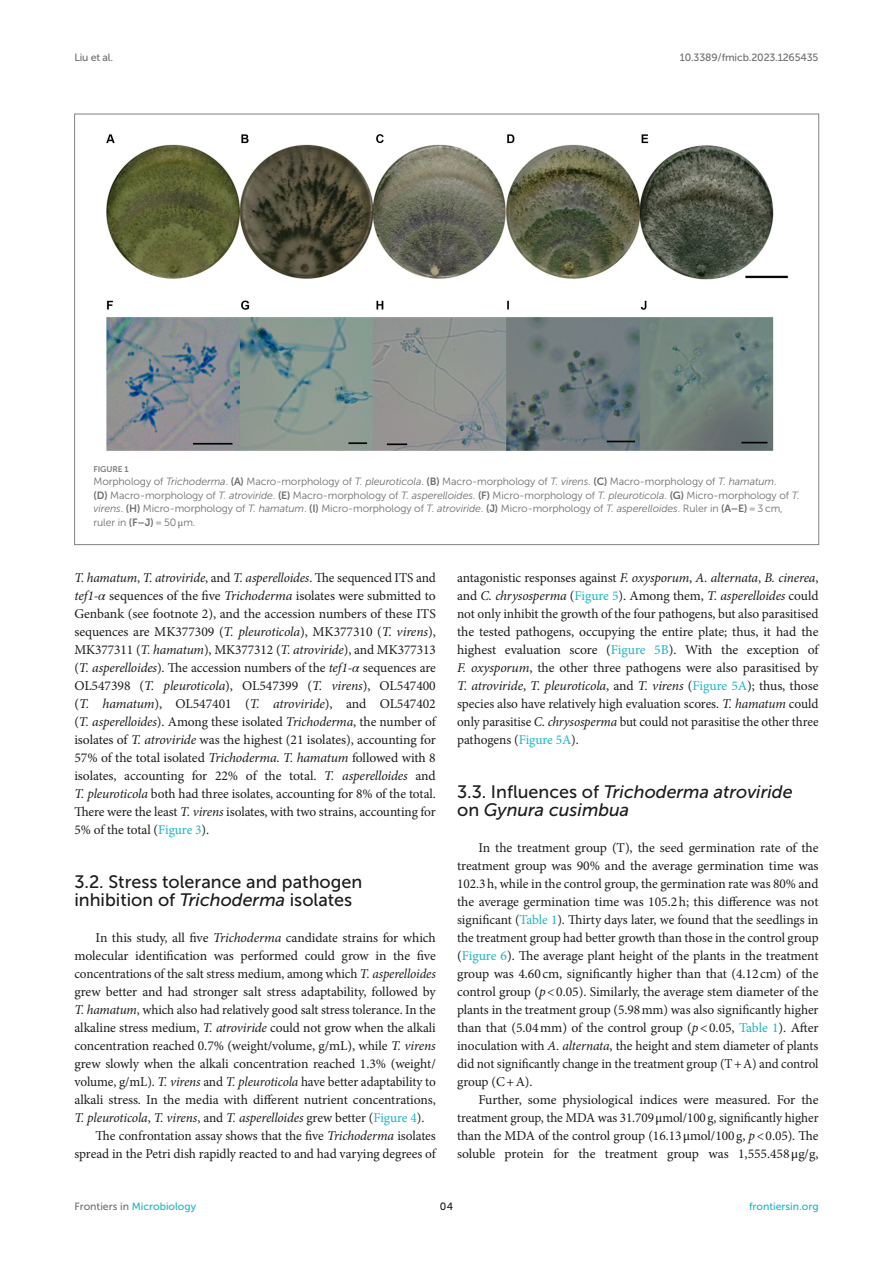
<style>
.page{position:relative;width:893px;height:1263px;background:#fff}
.page>*{position:absolute;margin:0;border:0;box-sizing:border-box;transform-origin:0 0}
.HEAD_2{font:18px/18px "Museo Sans 500";color:#1b1c1b}
.HEAD_2-2{font:italic 18px/18px "Museo Sans 500";color:#1b1c1b}
.TEXT_FLUSH{font:13.5px/18px "Minion Pro";letter-spacing:-.005em;color:#1b1c1b;text-align:justify}
.TEXT{font:13.5px/18px "Minion Pro";letter-spacing:-.005em;color:#1b1c1b;text-align:justify}
.FIG_LEG{font:10.5px/13.5px "Museo Sans 300";letter-spacing:-.01em;color:#706f70}
.t1{font:10.5px "Museo Sans 500";color:#1db5c3}
.t2{font:10.5px "Museo Sans 500";letter-spacing:-.015em;color:#706f70}
.t3{font:10.5px "Museo Sans 500";color:#1b1c1b}
.FIG_HD{font:8.25px "Museo Sans 700";letter-spacing:-.01em;color:#7e7f7f}
.s1{font-style:italic}
.s2{font-family:"Museo Sans 700"}
.s3{font-family:"STIX General"}
.s4{font-family:"STIX General";font-style:italic}
.s5{color:#1db5c3}
.s6{font-style:normal}
.s7{color:#706f70}
</style>
<div class="page">
<img style="left:106px;top:134px;width:682px;height:317px">
<p class="t2" style="left:74px;top:51px;width:40px">Liu et al.</p>
<p class="t2" style="left:680px;top:51px;width:140px">10.3389/fmicb.2023.1265435</p>
<p class="FIG_HD" style="left:94px;top:464px;width:37px">FIGURE 1</p>
<p class="FIG_LEG" style="left:94px;top:475px;width:708px">Morphology of <span class="s1">Trichoderma</span>. <span class="s2">(A)</span> Macro-morphology of <span class="s1">T. pleuroticola</span>. <span class="s2">(B)</span> Macro-morphology of <span class="s1">T. virens</span>. <span class="s2">(C)</span> Macro-morphology of <span class="s1">T. hamatum</span>.<br><span class="s2">(D)</span> Macro-morphology of <span class="s1">T. atroviride</span>. <span class="s2">(E)</span> Macro-morphology of <span class="s1">T. asperelloides</span>. <span class="s2">(F)</span> Micro-morphology of <span class="s1">T. pleuroticola</span>. <span class="s2">(G)</span> Micro-morphology of <span class="s1">T. virens</span>. <span class="s2">(H)</span> Micro-morphology of <span class="s1">T. hamatum</span>. <span class="s2">(I)</span> Micro-morphology of <span class="s1">T. atroviride</span>. <span class="s2">(J)</span> Micro-morphology of <span class="s1">T. asperelloides</span>. Ruler in <span class="s2">(A–E)</span> = 3 cm, ruler in <span class="s2">(F–J)</span> = 50 <span class="s3">μ</span>m.</p>
<p class="TEXT_FLUSH" style="left:74px;top:569px;width:363px"><span class="s1">T. hamatum</span>, <span class="s1">T. atroviride</span>, and <span class="s1">T. asperelloides</span>. The sequenced ITS and <span class="s1">tef1-</span><span class="s4">α</span> sequences of the five <span class="s1">Trichoderma</span> isolates were submitted to Genbank (see footnote 2), and the accession numbers of these ITS sequences are MK377309 (<span class="s1">T. pleuroticola</span>), MK377310 (<span class="s1">T. virens</span>), MK377311 (<span class="s1">T. hamatum</span>), MK377312 (<span class="s1">T. atroviride</span>), and MK377313 (<span class="s1">T. asperelloides</span>). The accession numbers of the <span class="s1">tef1-</span><span class="s4">α</span> sequences are OL547398 (<span class="s1">T. pleuroticola</span>), OL547399 (<span class="s1">T. virens</span>), OL547400 (<span class="s1">T. hamatum</span>), OL547401 (<span class="s1">T. atroviride</span>), and OL547402 (<span class="s1">T. asperelloides</span>). Among these isolated <span class="s1">Trichoderma</span>, the number of isolates of <span class="s1">T. atroviride</span> was the highest (21 isolates), accounting for 57% of the total isolated <span class="s1">Trichoderma</span>. <span class="s1">T. hamatum</span> followed with 8 isolates, accounting for 22% of the total. <span class="s1">T. asperelloides</span> and <span class="s1">T. pleuroticola</span> both had three isolates, accounting for 8% of the total.<br>There were the least <span class="s1">T. virens</span> isolates, with two strains, accounting for 5% of the total (<span class="s5">Figure 3</span>).</p>
<p class="HEAD_2" style="left:74px;top:873px;width:289px">3.2. Stress tolerance and pathogen inhibition of <span class="s1">Trichoderma</span> isolates</p>
<p class="TEXT_FLUSH" style="left:74px;top:929px;width:363px;text-indent:21px">In this study, all five <span class="s1">Trichoderma</span> candidate strains for which molecular identification was performed could grow in the five concentrations of the salt stress medium, among which <span class="s1">T. asperelloides </span>grew better and had stronger salt stress adaptability, followed by <span class="s1">T. hamatum</span>, which also had relatively good salt stress tolerance. In the alkaline stress medium, <span class="s1">T. atroviride</span> could not grow when the alkali concentration reached 0.7% (weight/volume, g/mL), while <span class="s1">T. virens </span>grew slowly when the alkali concentration reached 1.3% (weight/ volume, g/mL). <span class="s1">T. virens</span> and <span class="s1">T. pleuroticola</span> have better adaptability to alkali stress. In the media with different nutrient concentrations, <span class="s1">T. pleuroticola</span>, <span class="s1">T. virens</span>, and <span class="s1">T. asperelloides</span> grew better (<span class="s5">Figure 4</span>).</p>
<p class="TEXT" style="left:74px;top:1127px;width:363px;text-align:right">The confrontation assay shows that the five <span class="s1">Trichoderma</span> isolates spread in the Petri dish rapidly reacted to and had varying degrees of</p>
<p class="TEXT" style="left:457px;top:569px;width:363px">antagonistic responses against <span class="s1">F. oxysporum</span>, <span class="s1">A. alternata</span>, <span class="s1">B. cinerea</span>, and <span class="s1">C. chrysosperma</span> (<span class="s5">Figure 5</span>). Among them, <span class="s1">T. asperelloides</span> could not only inhibit the growth of the four pathogens, but also parasitised the tested pathogens, occupying the entire plate; thus, it had the highest evaluation score (<span class="s5">Figure 5B</span>). With the exception of <span class="s1">F. oxysporum</span>, the other three pathogens were also parasitised by <span class="s1">T. atroviride</span>, <span class="s1">T. pleuroticola</span>, and <span class="s1">T. virens</span> (<span class="s5">Figure 5A</span>); thus, those species also have relatively high evaluation scores. <span class="s1">T. hamatum</span> could only parasitise <span class="s1">C. chrysosperma</span> but could not parasitise the other three pathogens (<span class="s5">Figure 5A</span>).</p>
<p class="HEAD_2-2" style="left:457px;top:783px;width:337px"><span class="s6">3.3. Influences of</span> Trichoderma atroviride <span class="s6">on</span> Gynura cusimbua</p>
<p class="TEXT_FLUSH" style="left:457px;top:839px;width:363px;text-indent:21px">In the treatment group (T), the seed germination rate of the treatment group was 90% and the average germination time was 102.3h, while in the control group, the germination rate was 80% and the average germination time was 105.2h; this difference was not significant (<span class="s5">Table 1</span>). Thirty days later, we found that the seedlings in the treatment group had better growth than those in the control group (<span class="s5">Figure 6</span>). The average plant height of the plants in the treatment group was 4.60cm, significantly higher than that (4.12cm) of the control group (<span class="s1">p</span>&lt;0.05). Similarly, the average stem diameter of the plants in the treatment group (5.98mm) was also significantly higher than that (5.04mm) of the control group (<span class="s1">p</span>&lt;0.05, <span class="s5">Table 1</span>). After inoculation with <span class="s1">A. alternata</span>, the height and stem diameter of plants did not significantly change in the treatment group (T+A) and control group (C+A).</p>
<p class="TEXT" style="left:457px;top:1091px;width:363px;text-indent:21px">Further, some physiological indices were measured. For the treatment group, the MDA was 31.709<span class="s3">μ</span>mol/100g, significantly higher than the MDA of the control group (16.13<span class="s3">μ</span>mol/100g, <span class="s1">p</span>&lt;0.05). The soluble protein for the treatment group was 1,555.458<span class="s3">μ</span>g/g,</p>
<p class="t1" style="left:74px;top:1200px;width:123px"><span class="s7">Frontiers in</span> Microbiology</p>
<p class="t3" style="left:440px;top:1200px;width:15px">04</p>
<p class="t1" style="left:749px;top:1200px;width:71px">frontiersin.org</p>
</div>
